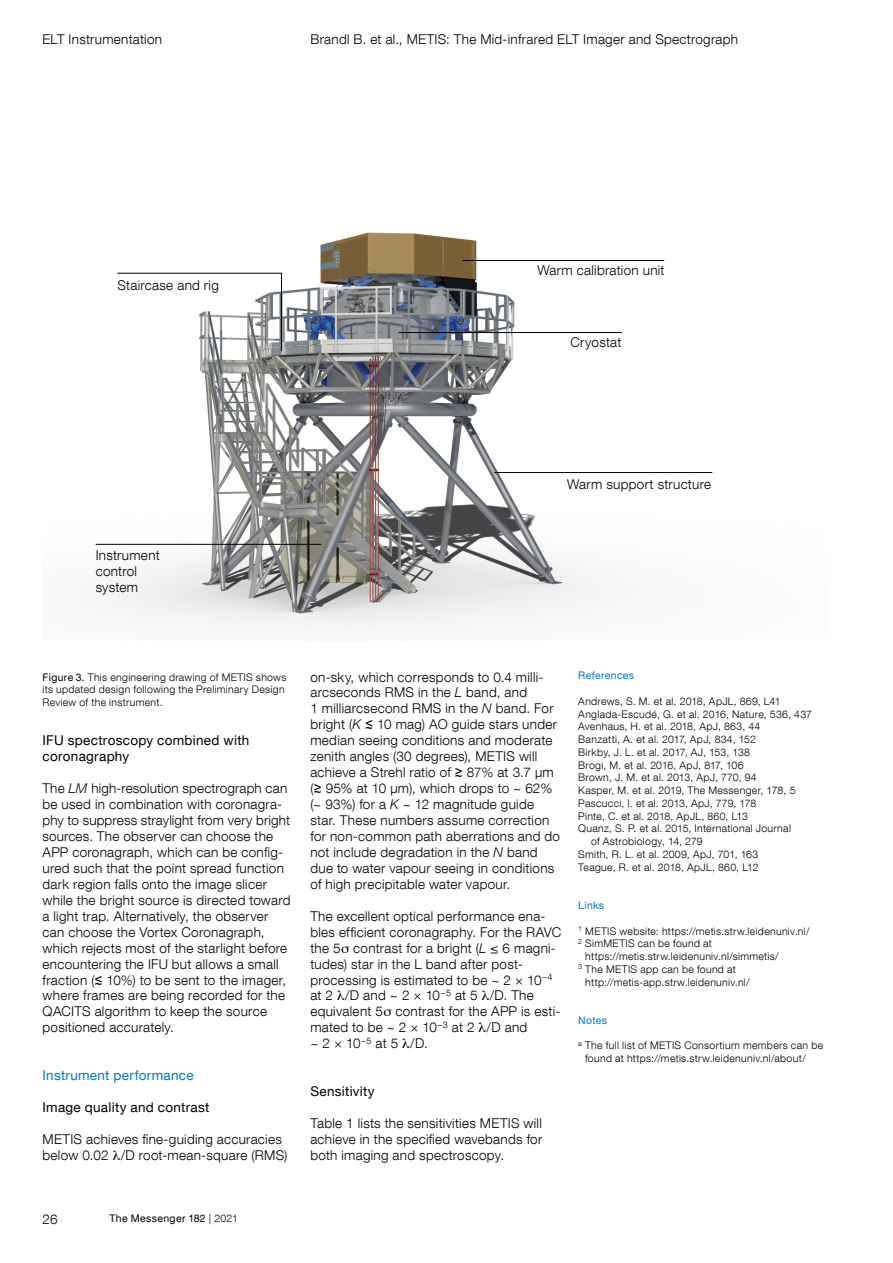
<style>
.page{position:relative;width:893px;height:1263px;background:#fff}
.page>*{position:absolute;margin:0;border:0;box-sizing:border-box;transform-origin:0 0}
._45_9pt{font:300 13.5px/15.9px "Helvetica Neue LT Com";letter-spacing:.02em;color:#000}
._55_9pt{font:13.5px/15.9px "Helvetica Neue LT Com";letter-spacing:.02em;color:#000}
._55_9pt_blue{font:13.5px "Helvetica Neue LT Com";letter-spacing:.02em;color:#0078c2}
._45_7pt_ZA_3_mm{font:300 10.5px/12.8px "Helvetica Neue LT Com";letter-spacing:.03em;color:#000}
.t1{font:10.5px "Helvetica Neue LT Com";letter-spacing:.03em;color:#000}
._45_7pt_ZA_3_mm-2{font:10.5px "Helvetica Neue LT Com";letter-spacing:.03em;color:#0078c2}
.s1{font-weight:400}
.s2{font-style:italic}
.s3{font-family:"Arial Unicode MS";font-weight:400}
.s4{font-weight:300}
</style>
<div class="page">
<img style="left:95px;top:232px;width:618px;height:395px">
<svg style="left:117px;top:273px;width:165px;height:78px"></svg>
<hr style="left:96px;top:544px;width:225px;height:1px;background:#000">
<hr style="left:494px;top:472px;width:218px;height:1px;background:#000">
<hr style="left:399px;top:332px;width:223px;height:1px;background:#000">
<hr style="left:462px;top:260px;width:202px;height:1px;background:#000">
<p class="_45_9pt" style="left:43px;top:31px;width:121px">ELT Instrumentation</p>
<p class="_45_9pt" style="left:310px;top:31px;width:429px">Brandl B. et al., METIS: The Mid-infrared ELT Imager and Spectrograph</p>
<p class="_45_9pt" style="left:117px;top:277px;width:103px">Staircase and rig</p>
<p class="_45_9pt" style="left:537px;top:262px;width:129px">Warm calibration unit</p>
<p class="_45_9pt" style="left:570px;top:334px;width:52px">Cryostat</p>
<p class="_45_9pt" style="left:96px;top:547px;width:66px">Instrument</p>
<p class="_45_9pt" style="left:96px;top:563px;width:43px">control</p>
<p class="_45_9pt" style="left:96px;top:579px;width:44px">system</p>
<p class="_45_9pt" style="left:567px;top:475px;width:145px">Warm support structure</p>
<p class="_45_7pt_ZA_3_mm" style="left:43px;top:670px;width:245px"><span class="s1">Figure 3.</span> This engineering drawing of METIS shows its updated design following the Preliminary Design<br>Review of the instrument.</p>
<p class="_55_9pt" style="left:43px;top:732px;width:208px">IFU spectroscopy combined with coronagraphy</p>
<p class="_45_9pt" style="left:43px;top:780px;width:250px">The <span class="s2">LM</span> high-resolution spectrograph can be used in combination with coronagra&shy;phy to suppress straylight from very bright sources. The observer can choose the APP coronagraph, which can be config&shy;ured such that the point spread function dark region falls onto the image slicer while the bright source is directed toward a light trap. Alternatively, the observer can choose the Vortex Coronagraph, which rejects most of the starlight before encountering the IFU but allows a small fraction (<span class="s3">≲</span> 10%) to be sent to the imager, where frames are being recorded for the QACITS algorithm to keep the source positioned accurately.</p>
<p class="_55_9pt_blue" style="left:43px;top:1067px;width:153px">Instrument performance</p>
<p class="_55_9pt" style="left:43px;top:1099px;width:168px">Image quality and contrast</p>
<p class="_45_9pt" style="left:43px;top:1131px;width:246px">METIS achieves fine-guiding accuracies below 0.02 /D root-mean-square (RMS)</p>
<p class="_45_9pt" style="left:43px;top:1211px;width:17px">26</p>
<p class="t1" style="left:109px;top:1211px;width:130px">The Messenger 182 <span class="s4">| 2021</span></p>
<p class="_45_9pt" style="left:310px;top:668px;width:251px">on-sky, which corresponds to 0.4 milli&shy;arcseconds RMS in the <span class="s2">L</span> band, and<br>1 milliarcsecond RMS in the <span class="s2">N</span> band. For bright (<span class="s2">K</span> <span class="s3">≲</span> 10 mag) AO guide stars under median seeing conditions and moderate zenith angles (30 degrees), METIS will achieve a Strehl ratio of <span class="s3">≳</span> 87% at 3.7 μm (<span class="s3">≳</span> 95% at 10 μm), which drops to ~ 62% (~ 93%) for a <span class="s2">K</span> ~ 12 magnitude guide star. These numbers assume correction for non-common path aberrations and do not include degradation in the <span class="s2">N</span> band due to water vapour seeing in conditions of high precipitable water vapour.</p>
<p class="_45_9pt" style="left:310px;top:908px;width:252px">The excellent optical performance ena&shy;bles efficient coronagraphy. For the RAVC the 5 contrast for a bright (<span class="s2">L</span> ≤ 6 magni&shy;tudes) star in the L band after post&shy;processing is estimated to be ~ 2 × 10<sup>–4 </sup>at 2 /D and ~ 2 × 10<sup>–5</sup> at 5 /D. The equivalent 5 contrast for the APP is esti&shy;mated to be ~ 2 × 10<sup>–3</sup> at 2 /D and<br>~ 2 × 10<sup>–5</sup> at 5 /D.</p>
<p class="_55_9pt" style="left:310px;top:1083px;width:66px">Sensitivity</p>
<p class="_45_9pt" style="left:310px;top:1115px;width:233px;text-align:justify">Table 1 lists the sensitivities METIS will achieve in the specified wavebands for both imaging and spectroscopy.</p>
<p class="_45_7pt_ZA_3_mm-2" style="left:578px;top:669px;width:57px">References</p>
<p class="_45_7pt_ZA_3_mm" style="left:578px;top:694px;width:204px">Andrews, S. M. et al. 2018, ApJL, 869, L41</p>
<p class="_45_7pt_ZA_3_mm" style="left:578px;top:707px;width:235px">Anglada-Escudé, G. et al. 2016, Nature, 536, 437</p>
<p class="_45_7pt_ZA_3_mm" style="left:578px;top:720px;width:184px">Avenhaus, H. et al. 2018, ApJ, 863, 44</p>
<p class="_45_7pt_ZA_3_mm" style="left:578px;top:733px;width:179px">Banzatti, A. et al. 2017, ApJ, 834, 152</p>
<p class="_45_7pt_ZA_3_mm" style="left:578px;top:746px;width:173px">Birkby, J. L. et al. 2017, AJ, 153, 138</p>
<p class="_45_7pt_ZA_3_mm" style="left:578px;top:758px;width:167px">Brogi, M. et al. 2016, ApJ, 817, 106</p>
<p class="_45_7pt_ZA_3_mm" style="left:578px;top:771px;width:180px">Brown, J. M. et al. 2013, ApJ, 770, 94</p>
<p class="_45_7pt_ZA_3_mm" style="left:578px;top:784px;width:219px">Kasper, M. et al. 2019, The Messenger, 178, 5</p>
<p class="_45_7pt_ZA_3_mm" style="left:578px;top:797px;width:180px">Pascucci, I. et al. 2013, ApJ, 779, 178</p>
<p class="_45_7pt_ZA_3_mm" style="left:578px;top:809px;width:171px">Pinte, C. et al. 2018, ApJL, 860, L13</p>
<p class="_45_7pt_ZA_3_mm" style="left:591px;top:822px;width:201px;text-indent:-13px">Quanz, S. P. et al. 2015, International Journal of Astrobiology, 14, 279</p>
<p class="_45_7pt_ZA_3_mm" style="left:578px;top:848px;width:181px">Smith, R. L. et al. 2009, ApJ, 701, 163</p>
<p class="_45_7pt_ZA_3_mm" style="left:578px;top:860px;width:182px">Teague, R. et al. 2018, ApJL, 860, L12</p>
<p class="_45_7pt_ZA_3_mm-2" style="left:578px;top:899px;width:27px">Links</p>
<p class="_45_7pt_ZA_3_mm" style="left:578px;top:924px;width:233px"><sup>1</sup> METIS website: https://metis.strw.leidenuniv.nl/</p>
<p class="_45_7pt_ZA_3_mm" style="left:585px;top:937px;width:195px;text-indent:-7px"><sup>2</sup> SimMETIS can be found at https://metis.strw.leidenuniv.nl/simmetis/</p>
<p class="_45_7pt_ZA_3_mm" style="left:585px;top:962px;width:166px;text-indent:-7px"><sup>3</sup> The METIS app can be found at http://metis-app.strw.leidenuniv.nl/</p>
<p class="_45_7pt_ZA_3_mm-2" style="left:578px;top:1014px;width:30px">Notes</p>
<p class="_45_7pt_ZA_3_mm" style="left:585px;top:1039px;width:240px;text-indent:-7px"><sup>a</sup> The full list of METIS Consortium members can be found at https://metis.strw.leidenuniv.nl/about/</p>
</div>
